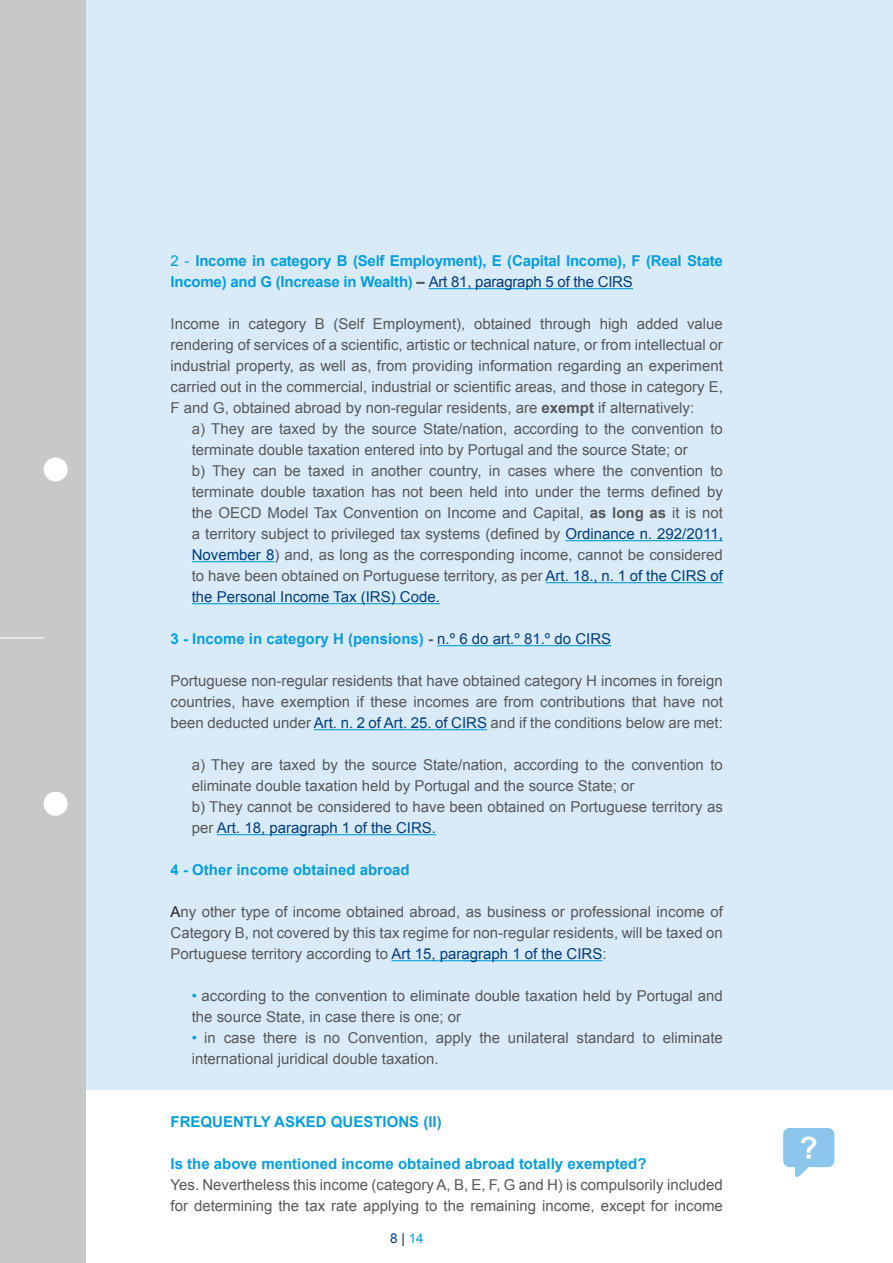
<style>
.page{position:relative;width:893px;height:1263px;background:#fff}
.page>*{position:absolute;margin:0;border:0;box-sizing:border-box;transform-origin:0 0}
.t1{font:15px/21px "Arial";color:#57585a}
.t2{font:700 15px/21px "Arial";color:#069ddc}
.t3{font:13.5px "Arial";color:#069ddc}
.s1{font-weight:400}
.s2{color:#57585a}
.s3{font-weight:400;color:#013d7d}
.s4{font-weight:700}
.s5{color:#013d7d}
.s6{color:#231f20}
.s7{color:#069ddc}
</style>
<div class="page">
<div style="left:85px;top:0;width:808px;height:1090px;background:#d9ebf8"></div>
<div style="left:0;top:0;width:85px;height:1263px;background:#c7c8ca"></div>
<div style="left:44px;top:457px;width:24px;height:24px;background:#fff;border-radius:50%"></div>
<div style="left:44px;top:792px;width:24px;height:24px;background:#fff;border-radius:50%"></div>
<hr style="left:0;top:637px;width:44px;height:1px;background:#fff">
<hr style="left:429px;top:288px;width:204px;height:1px;background:#069ddc">
<hr style="left:565px;top:540px;width:158px;height:1px;background:#069ddc">
<hr style="left:192px;top:561px;width:82px;height:1px;background:#069ddc">
<hr style="left:546px;top:582px;width:177px;height:1px;background:#069ddc">
<hr style="left:192px;top:603px;width:248px;height:1px;background:#069ddc">
<hr style="left:437px;top:645px;width:174px;height:1px;background:#069ddc">
<hr style="left:314px;top:729px;width:173px;height:1px;background:#069ddc">
<hr style="left:217px;top:834px;width:219px;height:1px;background:#069ddc">
<hr style="left:391px;top:960px;width:211px;height:1px;background:#069ddc">
<svg style="left:783px;top:1128px;width:51px;height:49px"></svg>
<p class="t2" style="left:171px;top:251px;width:554px"><span class="s1">2 -</span> Income in category B (Self Employment), E (Capital Income), F (Real State<br>Income) and G (Increase in Wealth) <span class="s2">–</span> <span class="s3">Art 81, paragraph 5 of the CIRS</span></p>
<p class="t1" style="left:171px;top:313px;width:554px;text-align:justify">Income in category B (Self Employment), obtained through high added value rendering of services of a scientific, artistic or technical nature, or from intellectual or industrial property, as well as, from providing information regarding an experiment carried out in the commercial, industrial or scientific areas, and those in category E, F and G, obtained abroad by non-regular residents, are <span class="s4">exempt</span> if alternatively:</p>
<p class="t1" style="left:192px;top:418px;width:533px">a) They are taxed by the source State/nation, according to the convention to terminate double taxation entered into by Portugal and the source State; or<br>b) They can be taxed in another country, in cases where the convention to terminate double taxation has not been held into under the terms defined by the OECD Model Tax Convention on Income and Capital, <span class="s4">as long as</span> it is not a territory subject to privileged tax systems (defined by <span class="s5">Ordinance n. 292/2011, November 8</span>) and, as long as the corresponding income, cannot be considered to have been obtained on Portuguese territory, as per <span class="s5">Art. 18., n. 1 of the CIRS of the Personal Income Tax (IRS) Code.</span></p>
<p class="t2" style="left:171px;top:629px;width:442px">3 - Income in category H (pensions) <span class="s2">-</span> <span class="s3">n.º 6 do art.º 81.º do CIRS</span></p>
<p class="t1" style="left:171px;top:670px;width:554px;text-align:justify">Portuguese non-regular residents that have obtained category H incomes in foreign countries, have exemption if these incomes are from contributions that have not been deducted under <span class="s5">Art. n. 2 of Art. 25. of CIRS</span> and if the conditions below are met:</p>
<p class="t1" style="left:192px;top:754px;width:533px">a) They are taxed by the source State/nation, according to the convention to eliminate double taxation held by Portugal and the source State; or<br>b) They cannot be considered to have been obtained on Portuguese territory as per <span class="s5">Art. 18, paragraph 1 of the CIRS.</span></p>
<p class="t2" style="left:171px;top:860px;width:241px">4 - Other income obtained abroad</p>
<p class="t1" style="left:171px;top:901px;width:554px;text-align:justify"><span class="s6">A</span>ny other type of income obtained abroad, as business or professional income of Category B, not covered by this tax regime for non-regular residents, will be taxed on Portuguese territory according to <span class="s5">Art 15, paragraph 1 of the CIRS</span>:</p>
<p class="t1" style="left:192px;top:985px;width:533px"><span class="s7">•</span> according to the convention to eliminate double taxation held by Portugal and the source State, in case there is one; or</p>
<p class="t1" style="left:192px;top:1027px;width:533px"><span class="s7">•</span> in case there is no Convention, apply the unilateral standard to eliminate international juridical double taxation.</p>
<p class="t2" style="left:171px;top:1112px;width:273px">FREQUENTLY ASKED QUESTIONS (II)</p>
<p class="t2" style="left:171px;top:1154px;width:477px">Is the above mentioned income obtained abroad totally exempted?</p>
<p class="t1" style="left:171px;top:1174px;width:554px">Yes. Nevertheless this income (category A, B, E, F, G and H) is compulsorily included for determining the tax rate applying to the remaining income, except for income</p>
<p class="t3" style="left:390px;top:1230px;width:35px"><span class="s5">8</span> <span class="s6">|</span> 14</p>
</div>
